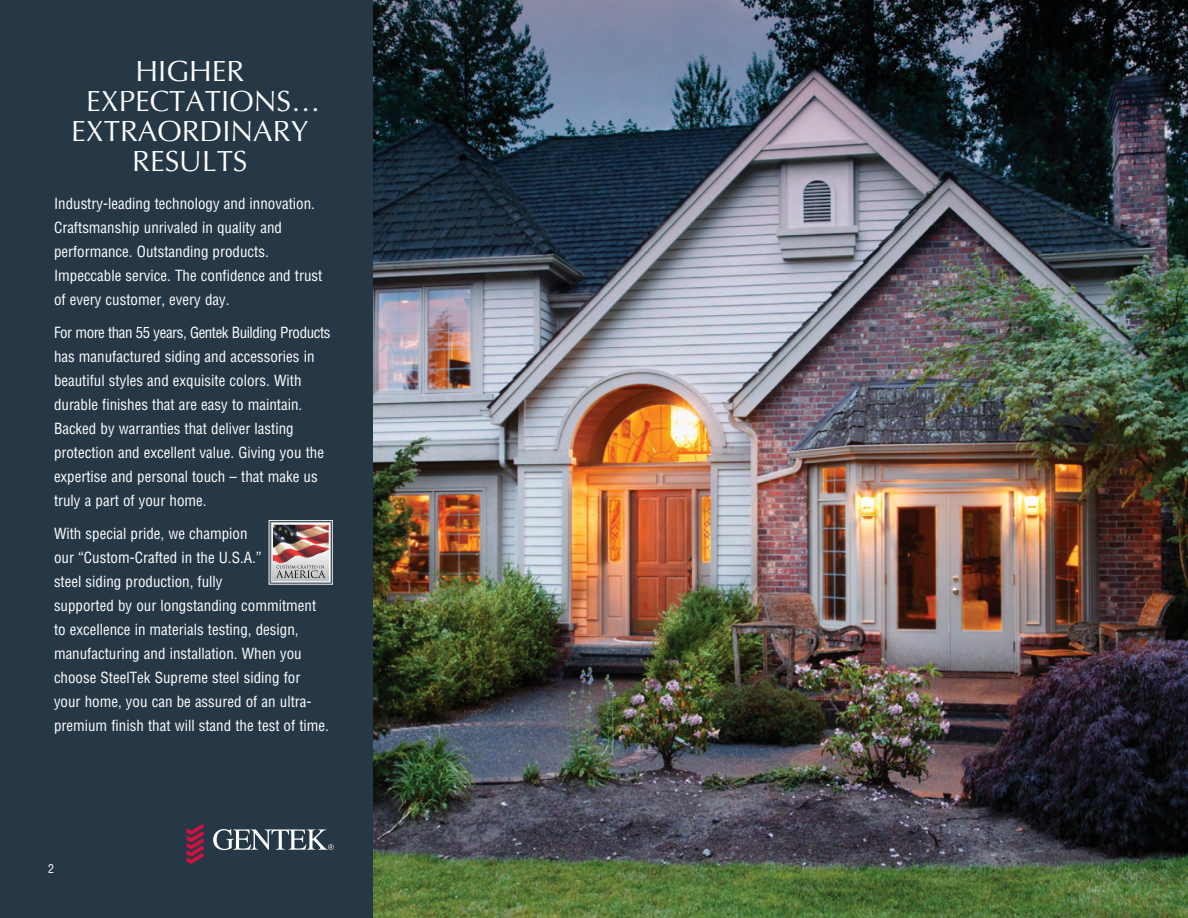
<style>
.page{position:relative;width:1188px;height:918px;background:#fff}
.page>*{position:absolute;margin:0;border:0;box-sizing:border-box;transform-origin:0 0}
.t1{font:29.25px/30px "Optima";color:#fff;text-align:center}
.t2{font:condensed 15px/24px "Helvetica LT Pro";color:#fff}
.t3{font:condensed 12px "Helvetica LT Pro";color:#fff}
</style>
<div class="page">
<img style="left:373px;top:0;width:815px;height:918px">
<div style="left:0;top:0;width:373px;height:918px;background:#263746"></div>
<svg style="left:271px;top:522px;width:60px;height:60px"></svg>
<svg style="left:273px;top:563px;width:56px;height:17px"></svg>
<img style="left:273px;top:525px;width:56px;height:38px">
<svg style="left:276px;top:565px;width:50px;height:13px"></svg>
<div style="left:269px;top:520px;width:64px;height:64px;border:1px solid #fff"></div>
<svg style="left:187px;top:824px;width:17px;height:40px"></svg>
<svg style="left:213px;top:829px;width:121px;height:21px"></svg>
<h1 class="t1" style="left:71px;top:56px;width:251px">HIGHER<br>EXPECTATIONS…<br>EXTRAORDINARY<br>RESULTS</h1>
<p class="t2" style="left:54px;top:191px;width:270px">Industry-leading technology and innovation.<br>Craftsmanship unrivaled in quality and performance. Outstanding products.<br>Impeccable service. The confidence and trust of every customer, every day.</p>
<p class="t2" style="left:54px;top:320px;width:278px">For more than 55 years, Gentek Building Products has manufactured siding and accessories in beautiful styles and exquisite colors. With durable finishes that are easy to maintain.<br>Backed by warranties that deliver lasting protection and excellent value. Giving you the expertise and personal touch – that make us truly a part of your home.</p>
<p class="t2" style="left:54px;top:521px;width:277px">With special pride, we champion<br>our “Custom-Crafted in the U.S.A.”<br>steel siding production, fully<br>supported by our longstanding commitment to excellence in materials testing, design, manufacturing and installation. When you choose SteelTek Supreme steel siding for your home, you can be assured of an ultra&shy;premium finish that will stand the test of time.</p>
<p class="t3" style="left:48px;top:861px;width:7px">2</p>
</div>
